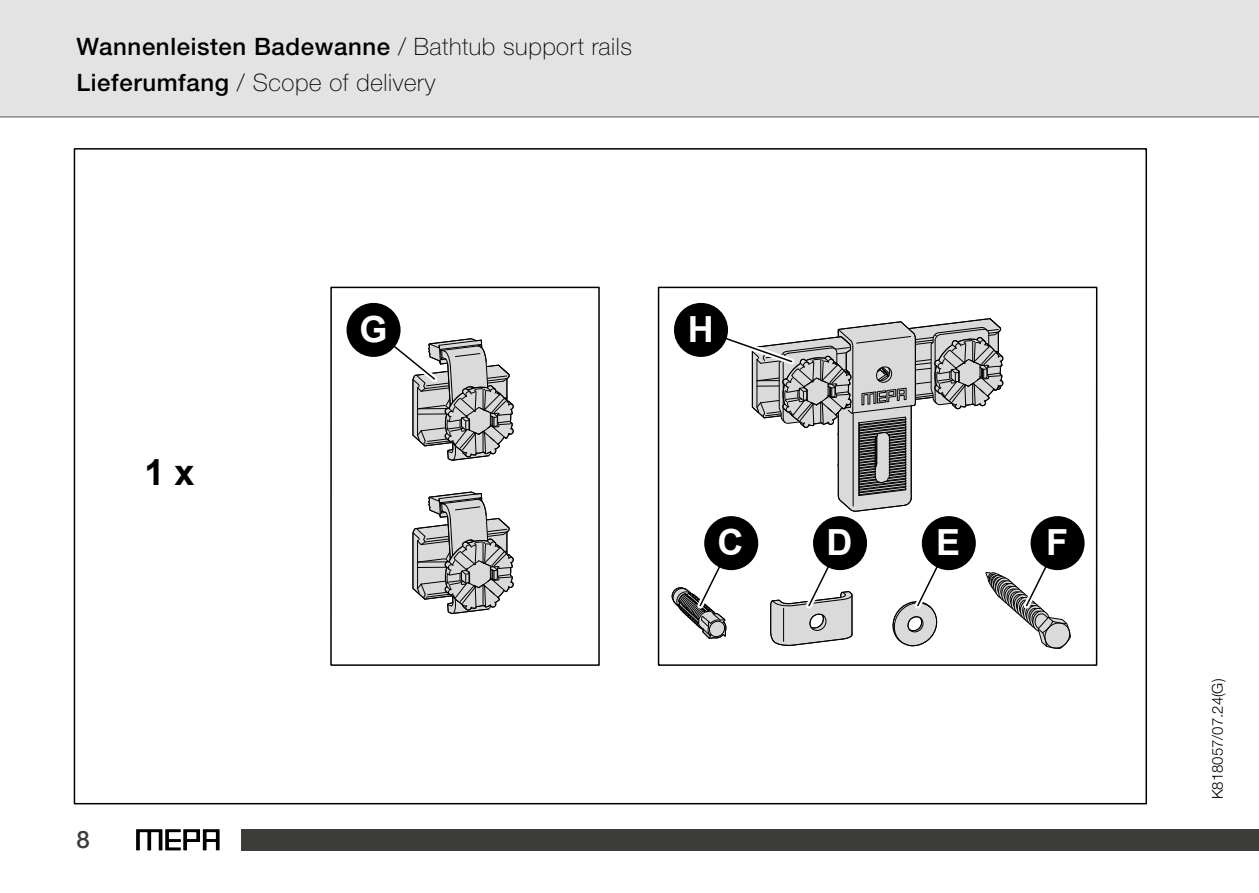
<style>
.page{position:relative;width:1259px;height:893px;background:#fff}
.page>*{position:absolute;margin:0;border:0;box-sizing:border-box;transform-origin:0 0}
.t1{font:700 36px "Arial";color:#fff}
.t2{font:700 36px "Arial";color:#000}
.t3{font:500 24px "Helvetica Neue LTW1 G";letter-spacing:.025em;color:#000}
.Header_2_links{font:100 24px "Helvetica Neue LTW1 G";letter-spacing:.025em;color:#000}
.t4{font:500 24px "Helvetica Neue LTW1 G";color:#3c3c3b}
.t5{font:300 15px "Helvetica Neue LTW1 G";color:#000}
.s1{font-weight:100}
.s2{font-weight:500}
</style>
<div class="page">
<svg style="left:136px;top:829px;width:84px;height:21px"></svg>
<div style="left:242px;top:829px;width:1017px;height:21px;background:#3c3c3b"></div>
<div style="left:0;top:0;width:1259px;height:117px;background:#e3e3e3"></div>
<hr style="left:0;top:116px;width:1259px;height:1px;background:#575756">
<svg style="left:412px;top:491px;width:102px;height:123px"></svg>
<div style="left:658px;top:287px;width:439px;height:379px;border:2px solid #000"></div>
<div style="left:330px;top:287px;width:270px;height:379px;border:2px solid #000"></div>
<svg style="left:367px;top:321px;width:147px;height:140px"></svg>
<div style="left:348px;top:304px;width:51px;height:51px;background:#000;border-radius:50%"></div>
<div style="left:346px;top:303px;width:54px;height:54px;border:3px solid #000;border-radius:50%"></div>
<svg style="left:694px;top:306px;width:310px;height:206px"></svg>
<div style="left:675px;top:304px;width:51px;height:51px;background:#000;border-radius:50%"></div>
<div style="left:674px;top:303px;width:54px;height:54px;border:3px solid #000;border-radius:50%"></div>
<svg style="left:671px;top:537px;width:68px;height:129px"></svg>
<div style="left:705px;top:518px;width:52px;height:51px;background:#000;border-radius:50%"></div>
<div style="left:704px;top:516px;width:54px;height:54px;border:3px solid #000;border-radius:50%"></div>
<svg style="left:770px;top:536px;width:83px;height:110px"></svg>
<div style="left:814px;top:518px;width:51px;height:51px;background:#000;border-radius:50%"></div>
<div style="left:813px;top:516px;width:54px;height:54px;border:3px solid #000;border-radius:50%"></div>
<svg style="left:892px;top:535px;width:65px;height:112px"></svg>
<div style="left:923px;top:518px;width:51px;height:51px;background:#000;border-radius:50%"></div>
<div style="left:922px;top:516px;width:54px;height:54px;border:3px solid #000;border-radius:50%"></div>
<svg style="left:985px;top:555px;width:86px;height:94px"></svg>
<div style="left:1032px;top:518px;width:51px;height:51px;background:#000;border-radius:50%"></div>
<div style="left:1030px;top:516px;width:54px;height:54px;border:3px solid #000;border-radius:50%"></div>
<p class="t3" style="left:77px;top:32px;width:557px">Wannenleisten Badewanne <span class="s1">/ Bathtub support rails</span></p>
<p class="Header_2_links" style="left:77px;top:68px;width:360px"><span class="s2">Lieferumfang</span> / Scope of delivery</p>
<p class="t2" style="left:144px;top:447px;width:52px">1 x</p>
<p class="t1" style="left:359px;top:304px;width:30px">G</p>
<p class="t1" style="left:688px;top:304px;width:27px">H</p>
<p class="t1" style="left:717px;top:517px;width:27px">C</p>
<p class="t1" style="left:826px;top:517px;width:27px">D</p>
<p class="t1" style="left:936px;top:517px;width:26px">E</p>
<p class="t1" style="left:1046px;top:517px;width:23px">F</p>
<p class="t4" style="left:77px;top:825px;width:15px">8</p>
<p class="t5" style="left:1208px;top:799px;width:122px;rotate:-90deg">K818057/07.24(G)</p>
</div>
